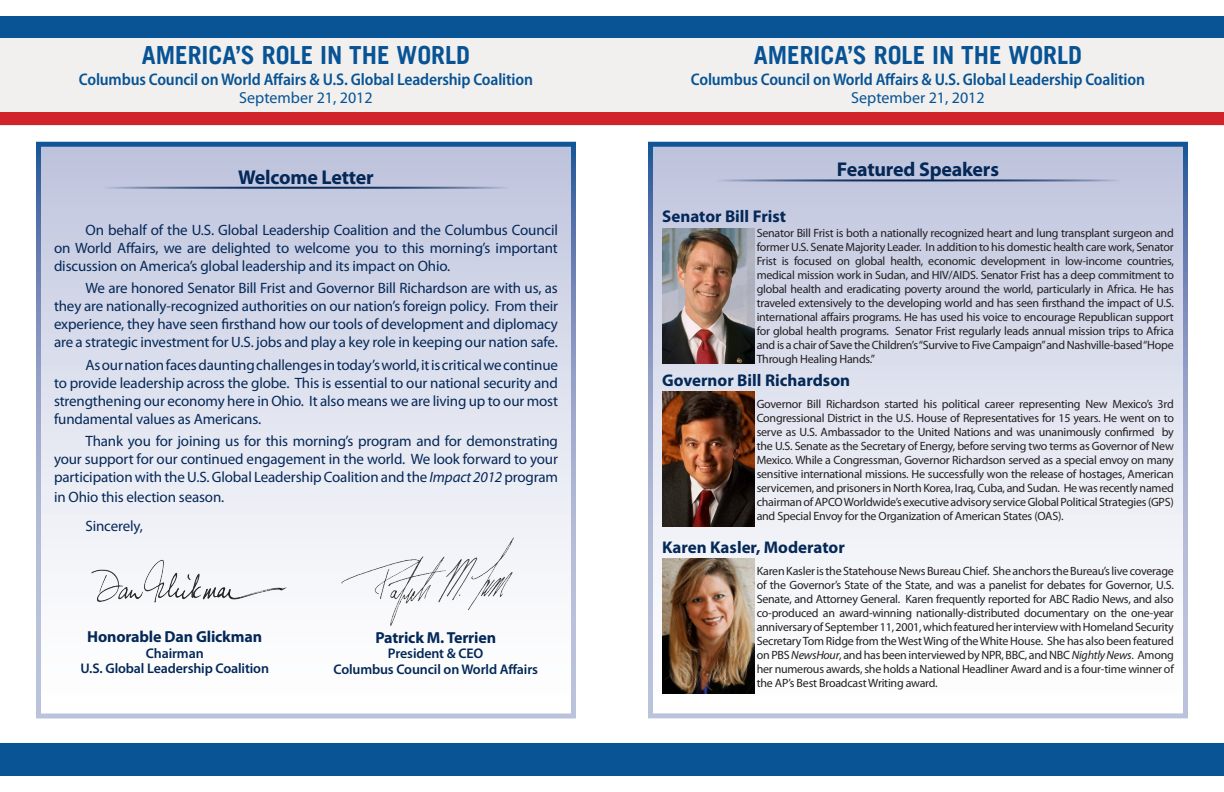
<style>
.page{position:relative;width:1224px;height:792px;background:#fff}
.page>*{position:absolute;margin:0;border:0;box-sizing:border-box;transform-origin:0 0}
.t1{font:700 25px "Trade Gothic LT";color:#075395}
.Symposium_Header{font:700 20px "Myriad Pro";letter-spacing:-.01em;color:#042857}
.t2{font:700 17px "Myriad Pro";color:#042857}
.t3{font:600 semi-condensed 16.9px "Myriad Pro";letter-spacing:-.01em;color:#075395}
.Symposium_Header-2{font:700 16px "Myriad Pro";letter-spacing:-.01em;color:#042857}
.t4{font:16px "Myriad Pro";color:#075395}
.Symposium_Header-3{font:15px/18px "Myriad Pro";letter-spacing:-.01em;color:#042857;text-align:justify}
.Symposium_Header-4{font:600 14px "Myriad Pro";letter-spacing:-.01em;color:#042857}
.t5{font:12px/14px "Myriad Pro";letter-spacing:-.02em;color:#231f20;text-align:justify}
.s1{font-style:italic}
</style>
<div class="page">
<div style="left:650px;top:144px;width:536px;height:572px;background:linear-gradient(to bottom,#bfc5de,#fff)"></div>
<div style="left:648px;top:142px;width:540px;height:576px;border:5px solid #fff"></div>
<div style="left:38px;top:144px;width:536px;height:572px;background:linear-gradient(to bottom,#bfc5dd,#fff)"></div>
<div style="left:36px;top:142px;width:540px;height:576px;border:5px solid #fff"></div>
<div style="left:0;top:36px;width:604px;height:78px;background:#f1f0ee"></div>
<div style="left:0;top:743px;width:1224px;height:32px;background:#095495"></div>
<div style="left:594px;top:37px;width:630px;height:78px;background:#f1f0ee"></div>
<div style="left:0;top:17px;width:1224px;height:21px;background:#095495"></div>
<div style="left:0;top:112px;width:1224px;height:13px;background:#d1232a"></div>
<img style="left:662px;top:228px;width:93px;height:135px">
<img style="left:662px;top:392px;width:93px;height:135px">
<img style="left:662px;top:559px;width:93px;height:135px">
<img style="left:89px;top:558px;width:201px;height:48px">
<img style="left:338px;top:535px;width:178px;height:92px">
<hr style="left:104px;top:187px;width:404px;height:2px;background:#042857">
<hr style="left:716px;top:179px;width:404px;height:2px;background:#042857">
<p class="t1" style="left:142px;top:40px;width:330px">AMERICA’S ROLE IN THE WORLD</p>
<p class="t3" style="left:79px;top:70px;width:456px">Columbus Council on World Affairs &amp; U.S. Global Leadership Coalition</p>
<p class="t4" style="left:239px;top:88px;width:135px">September 21, 2012</p>
<p class="t1" style="left:754px;top:40px;width:330px">AMERICA’S ROLE IN THE WORLD</p>
<p class="t3" style="left:691px;top:70px;width:456px">Columbus Council on World Affairs &amp; U.S. Global Leadership Coalition</p>
<p class="t4" style="left:851px;top:88px;width:135px">September 21, 2012</p>
<p class="Symposium_Header" style="left:238px;top:164px;width:137px">Welcome Letter</p>
<p class="Symposium_Header" style="left:837px;top:156px;width:164px">Featured Speakers</p>
<p class="Symposium_Header-3" style="left:54px;top:220px;width:506px;text-indent:32px">On behalf of the U.S. Global Leadership Coalition and the Columbus Council on World Affairs, we are delighted to welcome you to this morning’s important discussion on America’s global leadership and its impact on Ohio.</p>
<p class="Symposium_Header-3" style="left:54px;top:279px;width:506px;text-indent:32px">We are honored Senator Bill Frist and Governor Bill Richardson are with us, as they are nationally-recognized authorities on our nation’s foreign policy. From their experience, they have seen firsthand how our tools of development and diplomacy are a strategic investment for U.S. jobs and play a key role in keeping our nation safe.</p>
<p class="Symposium_Header-3" style="left:54px;top:355px;width:506px;text-indent:32px">As our nation faces daunting challenges in today’s world, it is critical we continue to provide leadership across the globe. This is essential to our national security and strengthening our economy here in Ohio. It also means we are living up to our most fundamental values as Americans.</p>
<p class="Symposium_Header-3" style="left:54px;top:432px;width:505px;text-indent:32px">Thank you for joining us for this morning’s program and for demonstrating your support for our continued engagement in the world. We look forward to your participation with the U.S. Global Leadership Coalition and the <span class="s1">Impact 2012</span> program</p>
<p class="Symposium_Header-3" style="left:54px;top:488px;width:172px">in Ohio this election season.</p>
<p class="Symposium_Header-3" style="left:86px;top:516px;width:59px">Sincerely,</p>
<p class="Symposium_Header-2" style="left:87px;top:627px;width:177px">Honorable Dan Glickman</p>
<p class="Symposium_Header-4" style="left:146px;top:644px;width:59px">Chairman</p>
<p class="Symposium_Header-4" style="left:80px;top:660px;width:190px">U.S. Global Leadership Coalition</p>
<p class="Symposium_Header-2" style="left:375px;top:627px;width:122px">Patrick M. Terrien</p>
<p class="Symposium_Header-4" style="left:388px;top:645px;width:97px">President &amp; CEO</p>
<p class="Symposium_Header-4" style="left:333px;top:660px;width:206px">Columbus Council on World Affairs</p>
<p class="t2" style="left:662px;top:205px;width:125px">Senator Bill Frist</p>
<p class="t5" style="left:757px;top:226px;width:419px">Senator Bill Frist is both a nationally recognized heart and lung transplant surgeon and former U.S. Senate Majority Leader. In addition to his domestic health care work, Senator Frist is focused on global health, economic development in low-income countries, medical mission work in Sudan, and HIV/AIDS. Senator Frist has a deep commitment to global health and eradicating poverty around the world, particularly in Africa. He has traveled extensively to the developing world and has seen firsthand the impact of U.S. international affairs programs. He has used his voice to encourage Republican support for global health programs. Senator Frist regularly leads annual mission trips to Africa and is a chair of Save the Children’s “Survive to Five Campaign” and Nashville-based “Hope Through Healing Hands.”</p>
<p class="t2" style="left:662px;top:369px;width:190px">Governor Bill Richardson</p>
<p class="t5" style="left:757px;top:397px;width:419px">Governor Bill Richardson started his political career representing New Mexico’s 3rd Congressional District in the U.S. House of Representatives for 15 years. He went on to serve as U.S. Ambassador to the United Nations and was unanimously confirmed by the U.S. Senate as the Secretary of Energy, before serving two terms as Governor of New Mexico. While a Congressman, Governor Richardson served as a special envoy on many sensitive international missions. He successfully won the release of hostages, American servicemen, and prisoners in North Korea, Iraq, Cuba, and Sudan. He was recently named chairman of APCO Worldwide’s executive advisory service Global Political Strategies (GPS) and Special Envoy for the Organization of American States (OAS).</p>
<p class="t2" style="left:662px;top:536px;width:184px">Karen Kasler, Moderator</p>
<p class="t5" style="left:757px;top:563px;width:419px">Karen Kasler is the Statehouse News Bureau Chief. She anchors the Bureau’s live coverage of the Governor’s State of the State, and was a panelist for debates for Governor, U.S.<br>Senate, and Attorney General. Karen frequently reported for ABC Radio News, and also co-produced an award-winning nationally-distributed documentary on the one-year anniversary of September 11, 2001, which featured her interview with Homeland Security Secretary Tom Ridge from the West Wing of the White House. She has also been featured on PBS <span class="s1">NewsHour</span>, and has been interviewed by NPR, BBC, and NBC <span class="s1">Nightly News</span>. Among her numerous awards, she holds a National Headliner Award and is a four-time winner of the AP’s Best Broadcast Writing award.</p>
</div>
